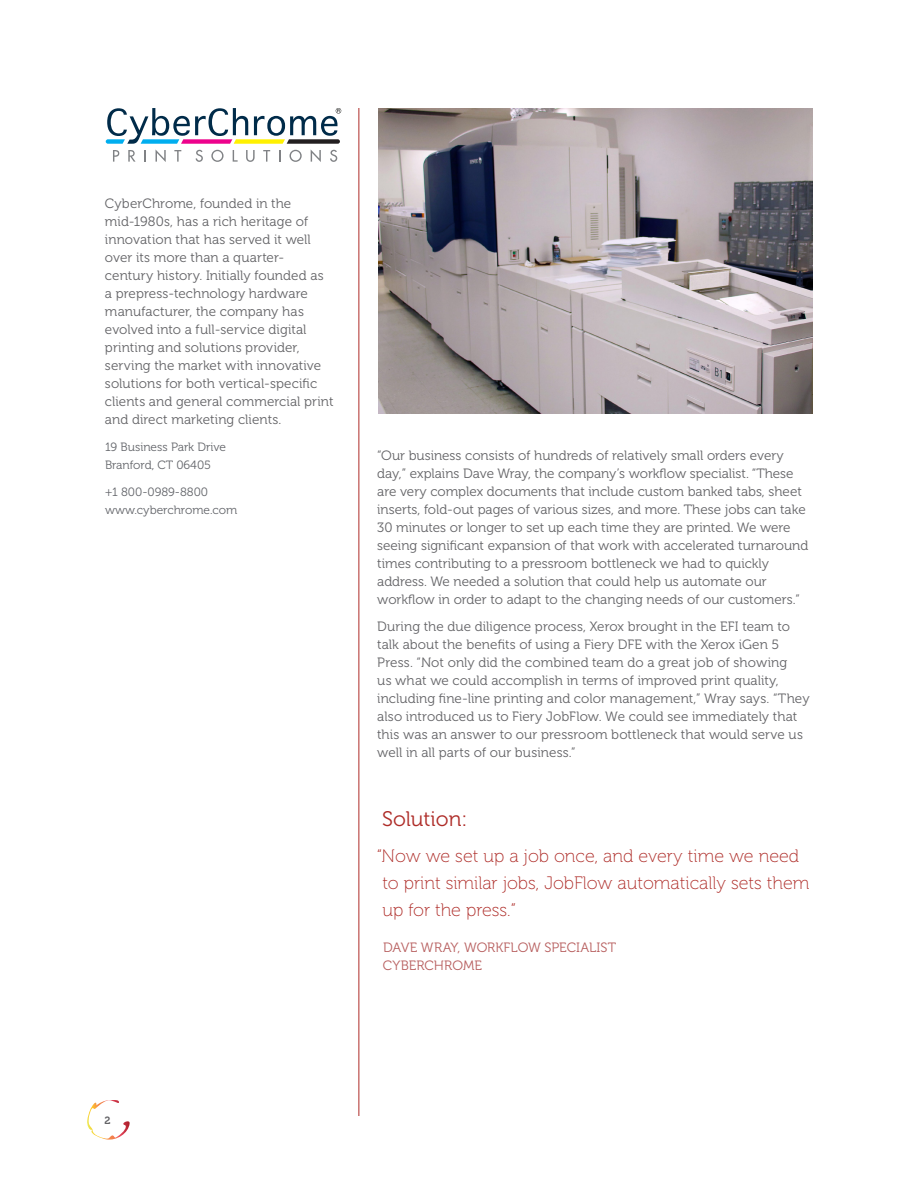
<style>
.page{position:relative;width:918px;height:1188px;background:#fff}
.page>*{position:absolute;margin:0;border:0;box-sizing:border-box;transform-origin:0 0}
.t1{font:21px "Museo 300";color:#ae2c28}
.t2{font:18px/27px "Museo 100";color:#ae2c28}
.t3{font:13.5px/18px "Museo 300";color:#636366}
.t4{font:13.5px/18px "Museo 300";color:#b75e5e}
.t5{font:12px/18px "Museo 300";color:#63656a}
.t6{font:10.5px "Museo 700";color:#636366}
</style>
<div class="page">
<hr style="left:358px;top:108px;width:1px;height:1008px;background:#ae2c28">
<svg style="left:87px;top:1100px;width:43px;height:40px"></svg>
<img style="left:378px;top:108px;width:435px;height:306px">
<svg style="left:106px;top:108px;width:235px;height:54px"></svg>
<p class="t3" style="left:105px;top:195px;width:230px">CyberChrome, founded in the mid-1980s, has a rich heritage of innovation that has served it well over its more than a quarter&shy;century history. Initially founded as a prepress-technology hardware manufacturer, the company has evolved into a full-service digital printing and solutions provider, serving the market with innovative solutions for both vertical-specific clients and general commercial print and direct marketing clients.</p>
<p class="t5" style="left:105px;top:438px;width:123px">19 Business Park Drive<br>Branford, CT 06405</p>
<p class="t5" style="left:105px;top:483px;width:134px">+1 800-0989-8800 www.cyberchrome.com</p>
<p class="t3" style="left:377px;top:447px;width:433px">“Our business consists of hundreds of relatively small orders every day,” explains Dave Wray, the company’s workflow specialist. “These are very complex documents that include custom banked tabs, sheet inserts, fold-out pages of various sizes, and more. These jobs can take 30 minutes or longer to set up each time they are printed. We were seeing significant expansion of that work with accelerated turnaround times contributing to a pressroom bottleneck we had to quickly address. We needed a solution that could help us automate our workflow in order to adapt to the changing needs of our customers.”</p>
<p class="t3" style="left:377px;top:618px;width:434px">During the due diligence process, Xerox brought in the EFI team to talk about the benefits of using a Fiery DFE with the Xerox iGen 5<br>Press. “Not only did the combined team do a great job of showing<br>us what we could accomplish in terms of improved print quality, including fine-line printing and color management,” Wray says. “They also introduced us to Fiery JobFlow. We could see immediately that this was an answer to our pressroom bottleneck that would serve us well in all parts of our business.”</p>
<h1 class="t1" style="left:382px;top:807px;width:87px">Solution:</h1>
<h2 class="t2" style="left:382px;top:843px;width:429px;text-indent:-6px">“Now we set up a job once, and every time we need to print similar jobs, JobFlow automatically sets them up for the press.”</h2>
<p class="t4" style="left:383px;top:938px;width:235px">DAVE WRAY, WORKFLOW SPECIALIST<br>CYBERCHROME</p>
<p class="t6" style="left:104px;top:1114px;width:8px">2</p>
</div>
